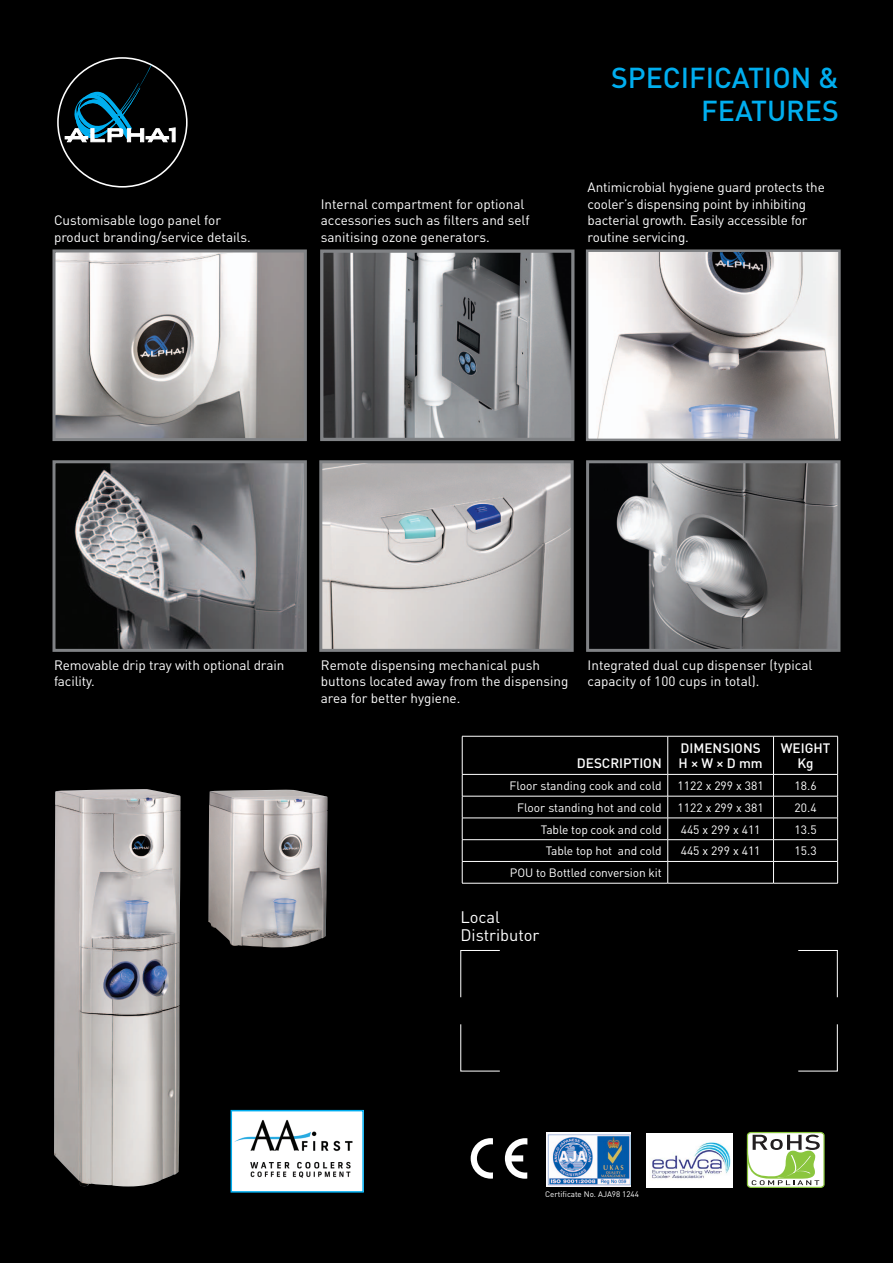
<style>
.page{position:relative;width:893px;height:1263px;background:#000}
.page>*{position:absolute;margin:0;border:0;box-sizing:border-box;transform-origin:0 0}
.t1{font:500 28.5px/33px "DIN";color:#00aeef;text-align:right}
.t2{font:16.5px/18px "DIN";color:#fff}
.smaller_text{font:13.5px/16.5px "DIN";color:#fff}
.smaller_text_header{font:500 13.5px/15px "DIN";color:#fff}
.smaller_text-2{font:12px "DIN";color:#fff}
.t3{font:7.95px "DIN";color:#fff}
</style>
<div class="page">
<div style="left:647px;top:1133px;width:86px;height:54px;background:#fff"></div>
<img style="left:208px;top:790px;width:119px;height:158px">
<img style="left:616px;top:464px;width:220px;height:184px">
<div style="left:586px;top:460px;width:254px;height:192px;border:3px solid #808285"></div>
<img style="left:74px;top:464px;width:229px;height:184px">
<div style="left:52px;top:460px;width:255px;height:192px;border:3px solid #808285"></div>
<img style="left:56px;top:253px;width:247px;height:184px">
<div style="left:52px;top:249px;width:255px;height:192px;border:3px solid #808285"></div>
<hr style="left:462px;top:736px;width:206px;height:1px;background:#fff">
<hr style="left:462px;top:736px;width:1px;height:38px;background:#fff">
<hr style="left:668px;top:736px;width:105px;height:1px;background:#fff">
<hr style="left:667px;top:736px;width:1px;height:38px;background:#fff">
<hr style="left:773px;top:736px;width:65px;height:1px;background:#fff">
<hr style="left:773px;top:736px;width:1px;height:38px;background:#fff">
<hr style="left:837px;top:736px;width:1px;height:38px;background:#fff">
<hr style="left:462px;top:774px;width:206px;height:1px;background:#fff">
<hr style="left:668px;top:774px;width:105px;height:1px;background:#fff">
<hr style="left:773px;top:774px;width:65px;height:1px;background:#fff">
<hr style="left:462px;top:796px;width:206px;height:1px;background:#fff">
<hr style="left:668px;top:796px;width:105px;height:1px;background:#fff">
<hr style="left:773px;top:796px;width:65px;height:1px;background:#fff">
<hr style="left:462px;top:818px;width:206px;height:1px;background:#fff">
<hr style="left:668px;top:818px;width:105px;height:1px;background:#fff">
<hr style="left:773px;top:818px;width:65px;height:1px;background:#fff">
<hr style="left:462px;top:839px;width:206px;height:1px;background:#fff">
<hr style="left:668px;top:839px;width:105px;height:1px;background:#fff">
<hr style="left:773px;top:839px;width:65px;height:1px;background:#fff">
<hr style="left:462px;top:861px;width:206px;height:1px;background:#fff">
<svg style="left:462px;top:774px;width:1px;height:109px"></svg>
<hr style="left:668px;top:861px;width:105px;height:1px;background:#fff">
<svg style="left:667px;top:774px;width:1px;height:109px"></svg>
<hr style="left:773px;top:861px;width:65px;height:1px;background:#fff">
<svg style="left:773px;top:774px;width:1px;height:109px"></svg>
<svg style="left:837px;top:774px;width:1px;height:109px"></svg>
<hr style="left:462px;top:883px;width:206px;height:1px;background:#fff">
<hr style="left:668px;top:883px;width:105px;height:1px;background:#fff">
<hr style="left:773px;top:883px;width:65px;height:1px;background:#fff">
<svg style="left:505px;top:1138px;width:22px;height:41px"></svg>
<svg style="left:471px;top:1138px;width:22px;height:40px"></svg>
<img style="left:54px;top:789px;width:126px;height:397px">
<svg style="left:460px;top:950px;width:40px;height:48px"></svg>
<svg style="left:798px;top:1024px;width:40px;height:48px"></svg>
<svg style="left:798px;top:950px;width:40px;height:48px"></svg>
<svg style="left:460px;top:1024px;width:40px;height:48px"></svg>
<svg style="left:64px;top:63px;width:112px;height:79px"></svg>
<img style="left:324px;top:253px;width:246px;height:184px">
<div style="left:320px;top:249px;width:254px;height:192px;border:3px solid #808285"></div>
<img style="left:652px;top:1142px;width:79px;height:37px">
<img style="left:547px;top:1132px;width:84px;height:54px">
<svg style="left:747px;top:1132px;width:78px;height:56px;background:#c5d4b0"></svg>
<img style="left:589px;top:252px;width:249px;height:186px">
<div style="left:586px;top:249px;width:255px;height:192px;border:2px solid #808285"></div>
<img style="left:323px;top:464px;width:247px;height:184px">
<div style="left:319px;top:460px;width:255px;height:192px;border:3px solid #808285"></div>
<img style="left:234px;top:1113px;width:127px;height:76px">
<div style="left:231px;top:1110px;width:133px;height:82px;border:2px solid #00adef"></div>
<p class="smaller_text" style="left:54px;top:212px;width:198px">Customisable logo panel for product branding/service details.</p>
<p class="smaller_text" style="left:321px;top:196px;width:210px">Internal compartment for optional accessories such as filters and self sanitising ozone generators.</p>
<p class="t1" style="left:611px;top:61px;width:229px">SPECIFICATION &amp;<br>FEATURES</p>
<p class="smaller_text" style="left:588px;top:179px;width:239px">Antimicrobial hygiene guard protects the cooler’s dispensing point by inhibiting bacterial growth. Easily accessible for routine servicing.</p>
<p class="smaller_text" style="left:54px;top:656px;width:232px">Removable drip tray with optional drain facility.</p>
<p class="smaller_text" style="left:321px;top:656px;width:249px">Remote dispensing mechanical push buttons located away from the dispensing area for better hygiene.</p>
<p class="smaller_text" style="left:588px;top:656px;width:226px">Integrated dual cup dispenser (typical capacity of 100 cups in total).</p>
<p class="smaller_text_header" style="left:577px;top:755px;width:86px">DESCRIPTION</p>
<p class="smaller_text_header" style="left:678px;top:740px;width:86px">DIMENSIONS<br>H × W × D mm</p>
<p class="smaller_text_header" style="left:781px;top:740px;width:51px;text-align:center">WEIGHT<br>Kg</p>
<p class="smaller_text-2" style="left:509px;top:778px;width:154px">Floor standing cook and cold</p>
<p class="smaller_text-2" style="left:678px;top:778px;width:88px">1122 x 299 x 381</p>
<p class="smaller_text-2" style="left:794px;top:778px;width:24px">18.6</p>
<p class="smaller_text-2" style="left:517px;top:800px;width:146px">Floor standing hot and cold</p>
<p class="smaller_text-2" style="left:678px;top:800px;width:88px">1122 x 299 x 381</p>
<p class="smaller_text-2" style="left:794px;top:800px;width:24px">20.4</p>
<p class="smaller_text-2" style="left:541px;top:822px;width:122px">Table top cook and cold</p>
<p class="smaller_text-2" style="left:681px;top:822px;width:81px">445 x 299 x 411</p>
<p class="smaller_text-2" style="left:794px;top:822px;width:24px">13.5</p>
<p class="smaller_text-2" style="left:546px;top:844px;width:118px">Table top hot and cold</p>
<p class="smaller_text-2" style="left:681px;top:844px;width:81px">445 x 299 x 411</p>
<p class="smaller_text-2" style="left:794px;top:844px;width:24px">15.3</p>
<p class="smaller_text-2" style="left:510px;top:865px;width:153px">POU to Bottled conversion kit</p>
<p class="t2" style="left:460px;top:907px;width:81px">Local<br>Distributor</p>
<p class="t3" style="left:545px;top:1189px;width:95px">Certificate No. AJA98 1244</p>
</div>
